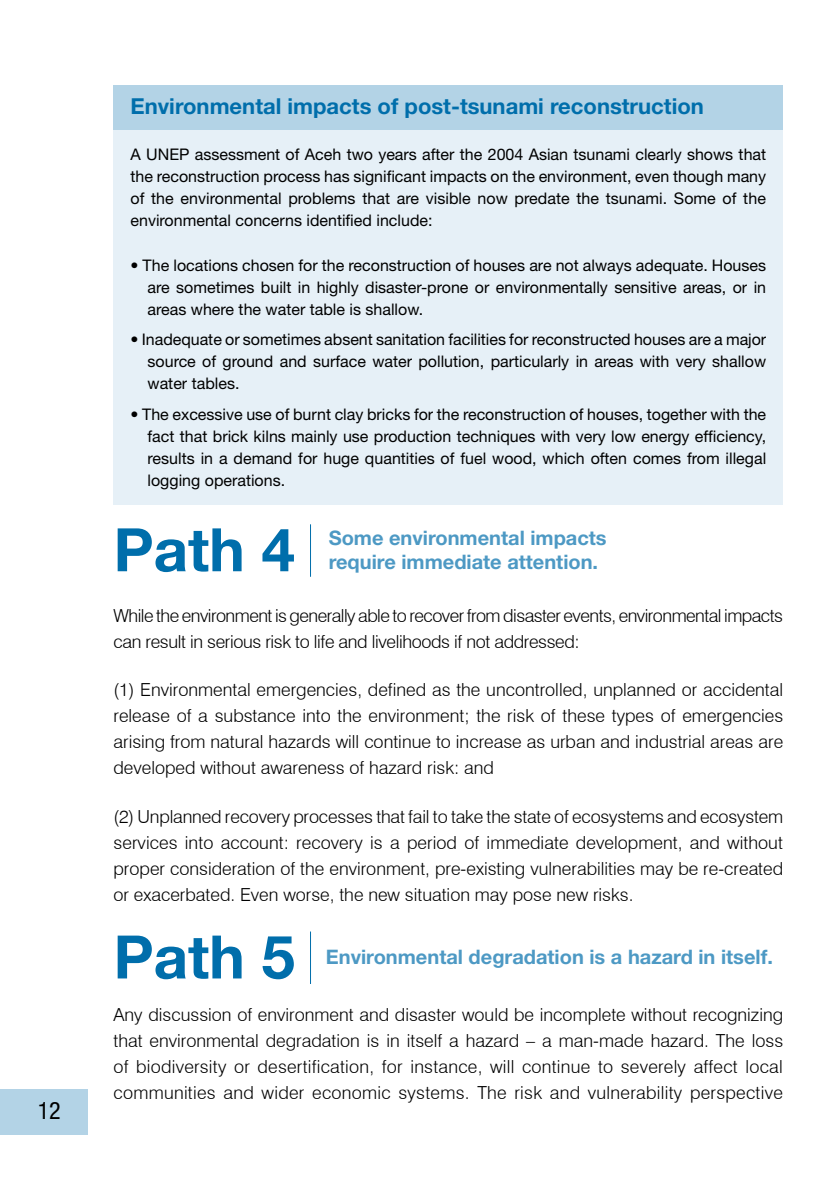
<style>
.page{position:relative;width:840px;height:1191px;background:#fff}
.page>*{position:absolute;margin:0;border:0;box-sizing:border-box;transform-origin:0 0}
.t1{font:700 60px "Helvetica Neue";color:#006eab}
.t2{font:condensed 24px "Helvetica Neue";color:#000}
.t3{font:700 22px "Helvetica Neue";color:#006eab}
.t4{font:700 20px/24px "Helvetica Neue";color:#4d99c4}
.t5{font:300 18px/26px "Swiss 721 BT";color:#000;text-align:justify}
.t6{font:300 18px/26px "Swiss 721 BT";letter-spacing:-.03em;color:#000}
.t7{font:16px/22px "Helvetica Neue";color:#000;text-align:justify}
</style>
<div class="page">
<div style="left:0;top:1089px;width:87px;height:45px;background:#b3d3e6"></div>
<div style="left:113px;top:85px;width:669px;height:45px;background:#b3d3e6"></div>
<div style="left:113px;top:130px;width:669px;height:375px;background:#e6f0f7"></div>
<hr style="left:310px;top:524px;width:1px;height:53px;background:#006eab">
<hr style="left:310px;top:931px;width:1px;height:53px;background:#006eab">
<h2 class="t2" style="left:38px;top:1096px;width:25px">12</h2>
<h3 class="t3" style="left:130px;top:92px;width:574px">Environmental impacts of post-tsunami reconstruction</h3>
<p class="t7" style="left:130px;top:143px;width:636px">A UNEP assessment of Aceh two years after the 2004 Asian tsunami clearly shows that the reconstruction process has significant impacts on the environment, even though many of the environmental problems that are visible now predate the tsunami. Some of the environmental concerns identified include:</p>
<p class="t7" style="left:147px;top:254px;width:619px;text-indent:-17px">• The locations chosen for the reconstruction of houses are not always adequate. Houses are sometimes built in highly disaster-prone or environmentally sensitive areas, or in areas where the water table is shallow.</p>
<p class="t7" style="left:147px;top:328px;width:620px;text-indent:-17px">• Inadequate or sometimes absent sanitation facilities for reconstructed houses are a major source of ground and surface water pollution, particularly in areas with very shallow water tables.</p>
<p class="t7" style="left:147px;top:403px;width:619px;text-indent:-17px">• The excessive use of burnt clay bricks for the reconstruction of houses, together with the fact that brick kilns mainly use production techniques with very low energy efficiency, results in a demand for huge quantities of fuel wood, which often comes from illegal logging operations.</p>
<h1 class="t1" style="left:113px;top:513px;width:183px">Path 4</h1>
<p class="t4" style="left:328px;top:525px;width:279px">Some environmental impacts require immediate attention.</p>
<p class="t6" style="left:113px;top:602px;width:670px">While the environment is generally able to recover from disaster events, environmental impacts can result in serious risk to life and livelihoods if not addressed:</p>
<p class="t5" style="left:113px;top:677px;width:670px">(1) Environmental emergencies, defined as the uncontrolled, unplanned or accidental release of a substance into the environment; the risk of these types of emergencies arising from natural hazards will continue to increase as urban and industrial areas are developed without awareness of hazard risk: and</p>
<p class="t5" style="left:113px;top:803px;width:670px">(2) Unplanned recovery processes that fail to take the state of ecosystems and ecosystem services into account: recovery is a period of immediate development, and without proper consideration of the environment, pre-existing vulnerabilities may be re-created or exacerbated. Even worse, the new situation may pose new risks.</p>
<h1 class="t1" style="left:113px;top:920px;width:183px">Path 5</h1>
<p class="t4" style="left:326px;top:944px;width:448px">Environmental degradation is a hazard in itself.</p>
<p class="t5" style="left:113px;top:1001px;width:670px">Any discussion of environment and disaster would be incomplete without recognizing that environmental degradation is in itself a hazard – a man-made hazard. The loss of biodiversity or desertification, for instance, will continue to severely affect local communities and wider economic systems. The risk and vulnerability perspective</p>
</div>
